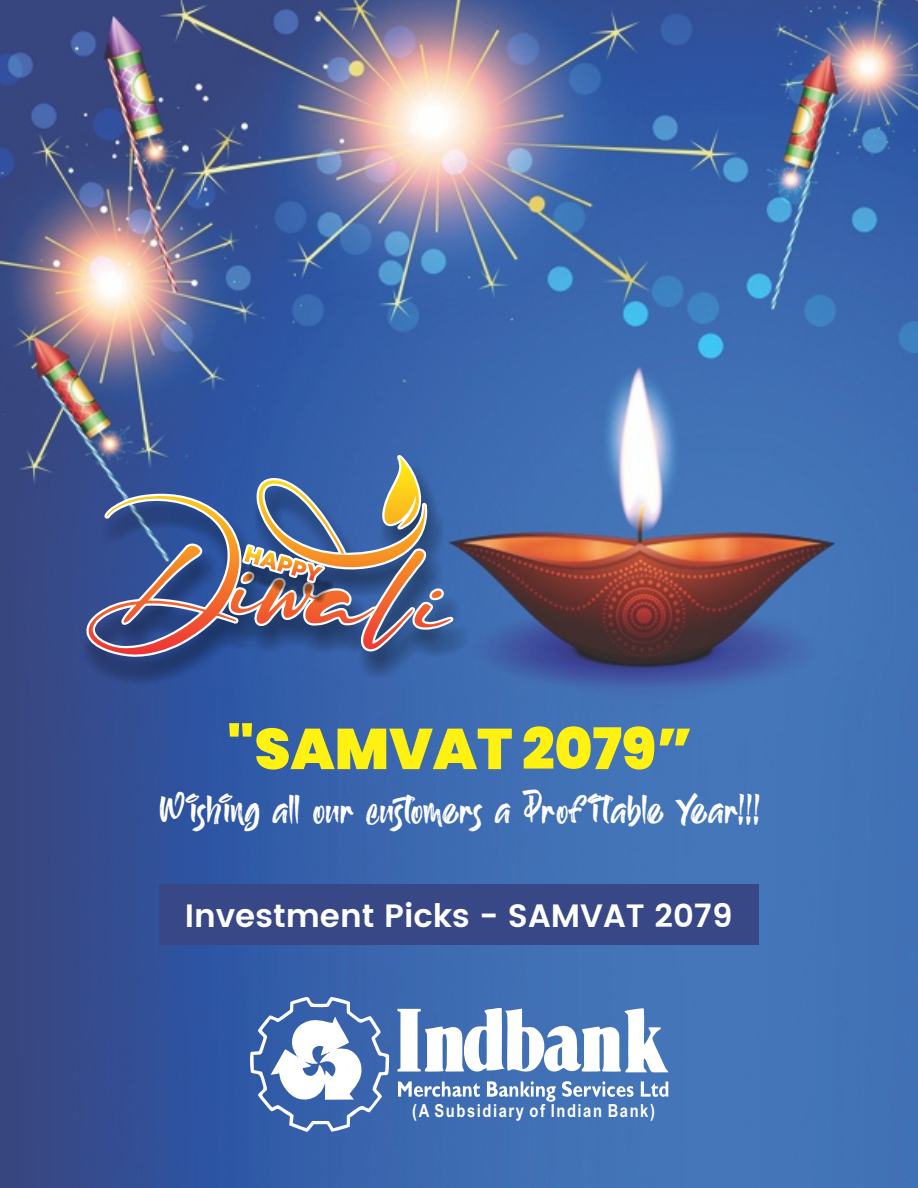
<style>
.page{position:relative;width:918px;height:1188px;background:#fff}
.page>*{position:absolute;margin:0;border:0;box-sizing:border-box;transform-origin:0 0}
.t1{font:900 57.3px "Poppins";color:#fff212}
.t2{font:42.3px "Tombstone";color:#fff}
.t3{font:600 32.25px "Poppins";color:#fff}
.t4{font:700 18px "Arial Narrow";letter-spacing:.085em;color:#fff}
</style>
<div class="page">
<img style="left:0;top:0;width:918px;height:1188px">
<svg style="left:457px;top:1007px;width:212px;height:96px"></svg>
<div style="left:159px;top:884px;width:600px;height:61px;background:#384785"></div>
<div style="left:82px;top:463px;width:387px;height:222px;background:#383336;opacity:.49"></div>
<svg style="left:85px;top:428px;width:372px;height:760px;background:#3d5fa4"></svg>
<svg style="left:85px;top:457px;width:366px;height:194px;background:#616a90"></svg>
<div style="left:246px;top:560px;width:86px;height:43px;background:#383336;opacity:.49"></div>
<img style="left:239px;top:532px;width:93px;height:67px">
<h1 class="t1" style="left:227px;top:709px;width:468px">"SAMVAT 2079”</h1>
<p class="t2" style="left:159px;top:785px;width:603px">Wishing all our customers a Profitable Year!!!</p>
<p class="t3" style="left:185px;top:897px;width:549px">Investment Picks - SAMVAT 2079</p>
<p class="t4" style="left:412px;top:1104px;width:244px">(A Subsidiary of Indian Bank)</p>
</div>
